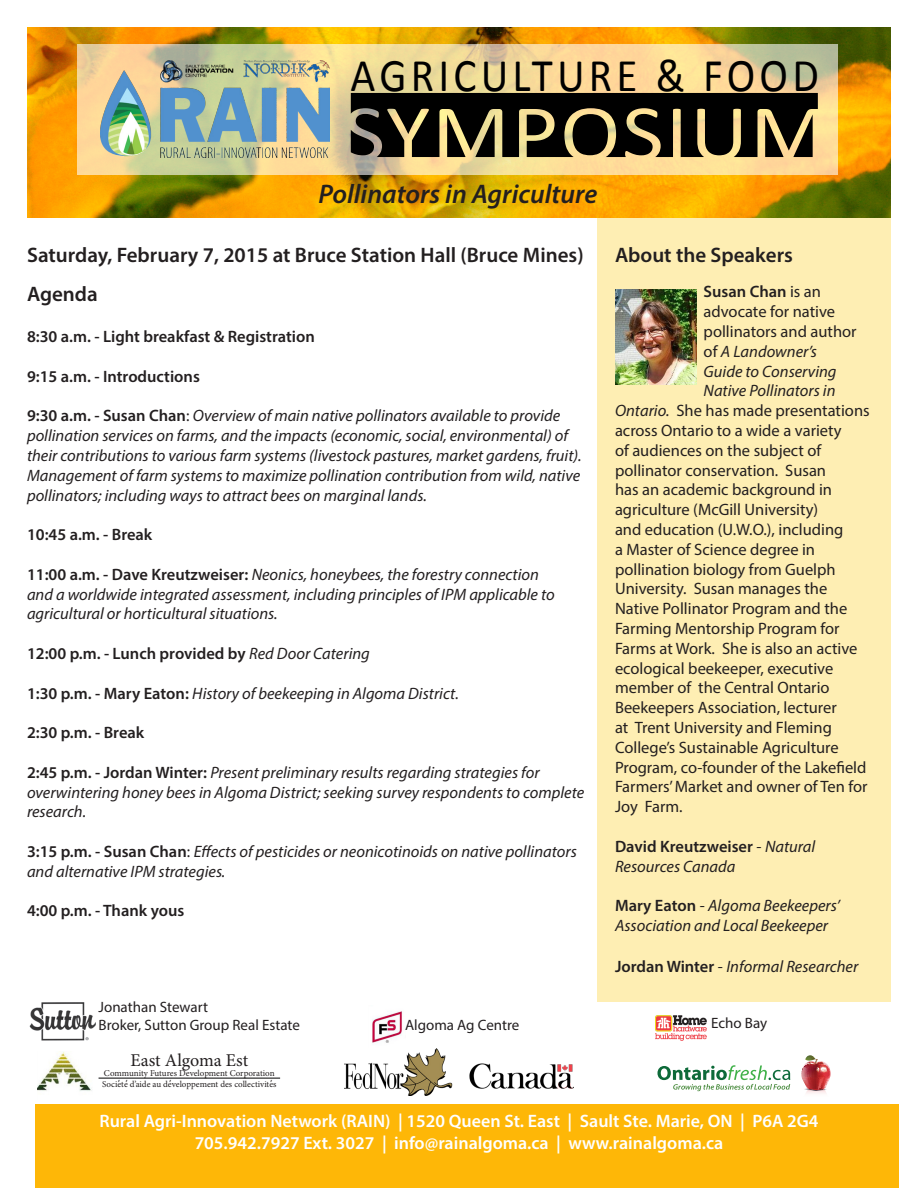
<style>
.page{position:relative;width:918px;height:1188px;background:#fff}
.page>*{position:absolute;margin:0;border:0;box-sizing:border-box;transform-origin:0 0}
.t1{font:47.1px "Calibri";letter-spacing:.095em;color:#000;scale:.92 1}
.t2{font:italic 600 27px "Myriad Pro";color:#231f20}
.t3{font:600 21px "Myriad Pro";color:#231f20}
.t4{font:600 18px/21.6px "Myriad Pro";color:#fff;text-align:center}
.t5{font:18px "Minion Pro";letter-spacing:-.005em;color:#231f20}
.t6{font:italic 16.5px/19.8px "Myriad Pro";color:#231f20}
.t7{font:16.5px "Myriad Pro";color:#231f20}
.t8{font:600 16.5px "Myriad Pro";color:#231f20}
.t9{font:15px/18px "Myriad Pro";color:#231f20}
.t10{font:9px "Minion Pro";color:#231f20}
.t11{font:9px "Myriad Pro";color:#231f20}
.s1{font-weight:600;font-style:normal}
.s2{font-style:normal}
.s3{font-weight:400;font-style:italic}
.s4{font-weight:400}
.s5{font-style:italic}
</style>
<div class="page">
<div style="left:597px;top:217px;width:294px;height:784px;background:#feeeb3"></div>
<img style="left:27px;top:27px;width:864px;height:190px">
<svg style="left:78px;top:44px;width:760px;height:130px;background:#ebd498"></svg>
<svg style="left:351px;top:93px;width:467px;height:64px;background:#3d3726"></svg>
<img style="left:101px;top:61px;width:228px;height:96px">
<img style="left:38px;top:1051px;width:54px;height:40px">
<img style="left:372px;top:1011px;width:30px;height:32px">
<svg style="left:801px;top:1055px;width:30px;height:38px"></svg>
<svg style="left:657px;top:1065px;width:133px;height:26px"></svg>
<img style="left:655px;top:1015px;width:52px;height:26px">
<img style="left:345px;top:1049px;width:228px;height:46px">
<img style="left:29px;top:1002px;width:67px;height:39px">
<img style="left:615px;top:289px;width:82px;height:95px">
<hr style="left:99px;top:1078px;width:181px;height:1px;background:#000">
<div style="left:35px;top:1105px;width:864px;height:83px;background:#feb707"></div>
<p class="t1" style="left:351px;top:46px;width:510px">AGRICULTURE &amp; FOOD</p>
<p class="t2" style="left:318px;top:177px;width:280px">Pollinators in Agriculture</p>
<p class="t3" style="left:27px;top:242px;width:558px">Saturday, February 7, 2015 at Bruce Station Hall (Bruce Mines)</p>
<p class="t3" style="left:27px;top:280px;width:72px">Agenda</p>
<p class="t8" style="left:27px;top:326px;width:289px">8:30 a.m. - Light breakfast &amp; Registration</p>
<p class="t8" style="left:27px;top:366px;width:174px">9:15 a.m. - Introductions</p>
<p class="t6" style="left:27px;top:406px;width:556px"><span class="s1">9:30 a.m. - Susan Chan</span><span class="s2">:</span> Overview of main native pollinators available to provide pollination services on farms, and the impacts (economic, social, environmental) of their contributions to various farm systems (livestock pastures, market gardens, fruit).<br>Management of farm systems to maximize pollination contribution from wild, native pollinators; including ways to attract bees on marginal lands.</p>
<p class="t8" style="left:27px;top:524px;width:127px">10:45 a.m. - Break</p>
<p class="t6" style="left:27px;top:564px;width:529px"><span class="s1">11:00 a.m. - Dave Kreutzweiser:</span> Neonics, honeybees, the forestry connection and a worldwide integrated assessment, including principles of IPM applicable to agricultural or horticultural situations.</p>
<p class="t8" style="left:27px;top:643px;width:344px">12:00 p.m. - Lunch provided by <span class="s3">Red Door Catering</span></p>
<p class="t6" style="left:27px;top:683px;width:433px"><span class="s1">1:30 p.m. - Mary Eaton:</span> History of beekeeping in Algoma District.</p>
<p class="t8" style="left:27px;top:722px;width:119px">2:30 p.m. - Break</p>
<p class="t6" style="left:27px;top:762px;width:559px"><span class="s1">2:45 p.m. - Jordan Winter:</span> Present preliminary results regarding strategies for overwintering honey bees in Algoma District; seeking survey respondents to complete research.</p>
<p class="t6" style="left:27px;top:841px;width:551px"><span class="s1">3:15 p.m. - Susan Chan</span><span class="s2">:</span> Effects of pesticides or neonicotinoids on native pollinators and alternative IPM strategies.</p>
<p class="t8" style="left:27px;top:900px;width:159px">4:00 p.m. - Thank yous</p>
<p class="t9" style="left:99px;top:998px;width:203px">Jonathan Stewart<br>Broker, Sutton Group Real Estate</p>
<p class="t9" style="left:405px;top:1016px;width:116px">Algoma Ag Centre</p>
<p class="t3" style="left:615px;top:242px;width:179px">About the Speakers</p>
<p class="t8" style="left:704px;top:281px;width:119px">Susan Chan <span class="s4">is an</span></p>
<p class="t7" style="left:704px;top:302px;width:133px">advocate for native</p>
<p class="t7" style="left:704px;top:321px;width:155px">pollinators and author</p>
<p class="t6" style="left:704px;top:341px;width:115px"><span class="s2">of</span> A Landowner’s</p>
<p class="t6" style="left:704px;top:361px;width:135px">Guide to Conserving</p>
<p class="t6" style="left:704px;top:381px;width:133px">Native Pollinators in</p>
<p class="t7" style="left:615px;top:401px;width:256px"><span class="s5">Ontario.</span> She has made presentations</p>
<p class="t7" style="left:615px;top:420px;width:228px">across Ontario to a wide a variety</p>
<p class="t7" style="left:615px;top:440px;width:208px">of audiences on the subject of</p>
<p class="t7" style="left:615px;top:460px;width:213px">pollinator conservation. Susan</p>
<p class="t7" style="left:615px;top:480px;width:219px">has an academic background in</p>
<p class="t7" style="left:615px;top:500px;width:205px">agriculture (McGill University)</p>
<p class="t7" style="left:615px;top:519px;width:230px">and education (U.W.O.), including</p>
<p class="t7" style="left:615px;top:539px;width:202px">a Master of Science degree in</p>
<p class="t7" style="left:615px;top:559px;width:222px">pollination biology from Guelph</p>
<p class="t7" style="left:615px;top:579px;width:214px">University. Susan manages the</p>
<p class="t7" style="left:615px;top:599px;width:234px">Native Pollinator Program and the</p>
<p class="t7" style="left:615px;top:618px;width:226px">Farming Mentorship Program for</p>
<p class="t7" style="left:615px;top:638px;width:244px">Farms at Work. She is also an active</p>
<p class="t7" style="left:615px;top:658px;width:220px">ecological beekeeper, executive</p>
<p class="t7" style="left:615px;top:678px;width:216px">member of the Central Ontario</p>
<p class="t7" style="left:615px;top:698px;width:223px">Beekeepers Association, lecturer</p>
<p class="t7" style="left:615px;top:717px;width:218px">at Trent University and Fleming</p>
<p class="t7" style="left:615px;top:737px;width:225px">College’s Sustainable Agriculture</p>
<p class="t7" style="left:615px;top:757px;width:253px">Program, co-founder of the Lakefield</p>
<p class="t7" style="left:615px;top:777px;width:254px">Farmers’ Market and owner of Ten for</p>
<p class="t7" style="left:615px;top:797px;width:69px">Joy Farm.</p>
<p class="t6" style="left:615px;top:836px;width:202px"><span class="s1">David Kreutzweiser</span> <span class="s2">-</span> Natural<br>Resources Canada</p>
<p class="t6" style="left:615px;top:896px;width:227px"><span class="s1">Mary Eaton</span> <span class="s2">-</span> Algoma Beekeepers’<br>Association and Local Beekeeper</p>
<p class="t6" style="left:615px;top:957px;width:245px"><span class="s1">Jordan Winter</span> <span class="s2">-</span> Informal Researcher</p>
<p class="t9" style="left:711px;top:1014px;width:58px">Echo Bay</p>
<p class="t5" style="left:131px;top:1048px;width:119px">East Algoma Est</p>
<p class="t10" style="left:104px;top:1067px;width:172px">Community Futures Development Corporation</p>
<p class="t10" style="left:102px;top:1078px;width:176px">Societe d’aide au developpement des collectivites</p>
<p class="t11" style="left:118px;top:1072px;width:11px">, ,</p>
<p class="t11" style="left:170px;top:1072px;width:3px">,</p>
<p class="t11" style="left:271px;top:1072px;width:3px">,</p>
<p class="t4" style="left:99px;top:1110px;width:721px">Rural Agri-Innovation Network (RAIN) | 1520 Queen St. East | Sault Ste. Marie, ON | P6A 2G4<br>705.942.7927 Ext. 3027 | info@rainalgoma.ca | www.rainalgoma.ca</p>
</div>
